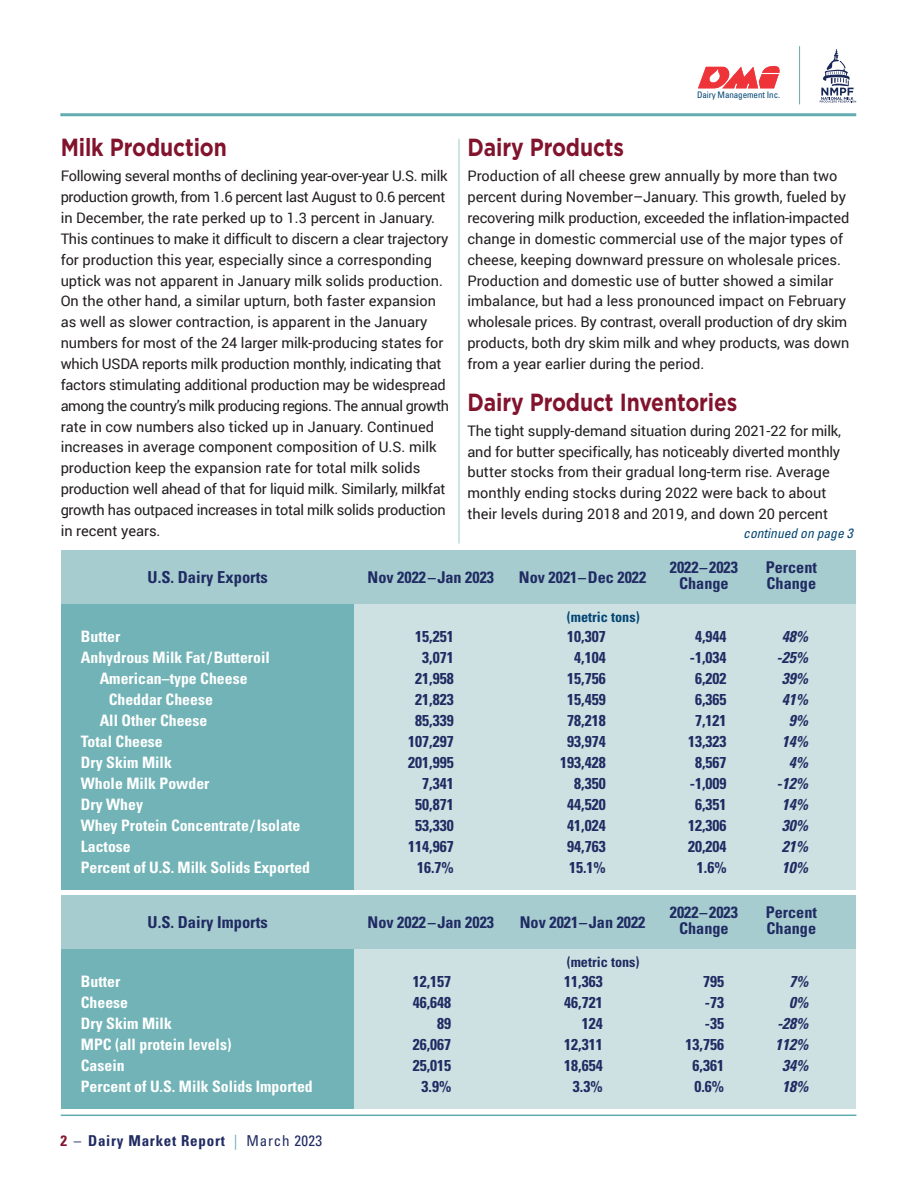
<style>
.page{position:relative;width:918px;height:1188px;background:#fff}
.page>*{position:absolute;margin:0;border:0;box-sizing:border-box;transform-origin:0 0}
.t1{font:700 24.75px "Gotham";letter-spacing:-.005em;color:#82132d;scale:.85 1}
.t2{font:700 condensed 16.5px "Univers";color:#1f2b62}
.t3{font:700 condensed 16.2px/15.8px "Univers";color:#1f2b62;text-align:center}
.t4{font:700 condensed 15.75px/21px "Univers";color:#1f2b62;text-align:right}
.t5{font:700 condensed 15.75px/21px "Univers";color:#fff}
.t6{font:italic 700 condensed 15.75px/21px "Univers LT Std";color:#1f2b62;text-align:right}
.t7{font:700 condensed 15px "Univers";letter-spacing:.05em;color:#1f2b62}
.t8{font:14.55px/20.9px "Roboto";color:#231f20}
.t9{font:700 condensed 14.25px "Univers";color:#014473}
.t10{font:700 condensed 14.25px "Univers";color:#1f2b62}
.t11{font:italic condensed 13.5px "Univers LT Std";color:#014473}
.t12{font:condensed 9px "Univers";letter-spacing:-.01em;color:#014473}
.s1{color:#82132d}
.s2{font-weight:400}
.s3{font-weight:400;color:#62acb0}
</style>
<div class="page">
<hr style="left:60px;top:113px;width:796px;height:3px;background:#62acb0">
<svg style="left:820px;top:49px;width:36px;height:54px"></svg>
<svg style="left:698px;top:66px;width:82px;height:22px"></svg>
<hr style="left:799px;top:46px;width:1px;height:58px;background:#62acb0">
<hr style="left:459px;top:139px;width:1px;height:405px;background:#9fc8cb">
<hr style="left:61px;top:1115px;width:795px;height:1px;background:#62acb0">
<div style="left:343px;top:603px;width:513px;height:286px;background:#cde1e2"></div>
<div style="left:61px;top:603px;width:293px;height:287px;background:#71b3b6"></div>
<div style="left:343px;top:895px;width:513px;height:214px;background:#cde1e2"></div>
<div style="left:61px;top:895px;width:293px;height:214px;background:#71b3b6"></div>
<div style="left:61px;top:550px;width:795px;height:54px;background:#a6cccf"></div>
<div style="left:61px;top:895px;width:795px;height:54px;background:#a6cccf"></div>
<h1 class="t1" style="left:61px;top:138px;width:197px">Milk Production</h1>
<p class="t8" style="left:61px;top:165px;width:390px">Following several months of declining year-over-year U.S. milk production growth, from 1.6 percent last August to 0.6 percent in December, the rate perked up to 1.3 percent in January.<br>This continues to make it difficult to discern a clear trajectory for production this year, especially since a corresponding uptick was not apparent in January milk solids production.<br>On the other hand, a similar upturn, both faster expansion as well as slower contraction, is apparent in the January numbers for most of the 24 larger milk-producing states for which USDA reports milk production monthly, indicating that factors stimulating additional production may be widespread among the country’s milk producing regions. The annual growth rate in cow numbers also ticked up in January. Continued increases in average component composition of U.S. milk production keep the expansion rate for total milk solids production well ahead of that for liquid milk. Similarly, milkfat growth has outpaced increases in total milk solids production in recent years.</p>
<p class="t12" style="left:697px;top:92px;width:85px">Dairy Management Inc.</p>
<h1 class="t1" style="left:467px;top:138px;width:186px">Dairy Products</h1>
<p class="t8" style="left:467px;top:165px;width:383px">Production of all cheese grew annually by more than two percent during November–January. This growth, fueled by recovering milk production, exceeded the inflation-impacted change in domestic commercial use of the major types of cheese, keeping downward pressure on wholesale prices.<br>Production and domestic use of butter showed a similar imbalance, but had a less pronounced impact on February wholesale prices. By contrast, overall production of dry skim products, both dry skim milk and whey products, was down from a year earlier during the period.</p>
<h1 class="t1" style="left:467px;top:393px;width:319px">Dairy Product Inventories</h1>
<p class="t8" style="left:467px;top:420px;width:375px">The tight supply-demand situation during 2021-22 for milk, and for butter specifically, has noticeably diverted monthly butter stocks from their gradual long-term rise. Average monthly ending stocks during 2022 were back to about their levels during 2018 and 2019, and down 20 percent</p>
<p class="t11" style="left:743px;top:528px;width:111px">continued on page 3</p>
<p class="t2" style="left:148px;top:571px;width:122px">U.S. Dairy Exports</p>
<p class="t3" style="left:368px;top:571px;width:128px">Nov 2022–Jan 2023</p>
<p class="t3" style="left:519px;top:571px;width:129px">Nov 2021–Dec 2022</p>
<p class="t3" style="left:670px;top:562px;width:70px">2022–2023<br>Change</p>
<p class="t3" style="left:766px;top:562px;width:53px;text-align:left">Percent<br>Change</p>
<p class="t5" style="left:81px;top:628px;width:41px">Butter</p>
<p class="t5" style="left:81px;top:649px;width:190px">Anhydrous Milk Fat / Butteroil</p>
<p class="t5" style="left:100px;top:670px;width:149px">American–type Cheese</p>
<p class="t5" style="left:109px;top:691px;width:106px">Cheddar Cheese</p>
<p class="t5" style="left:100px;top:712px;width:109px">All Other Cheese</p>
<p class="t5" style="left:81px;top:733px;width:83px">Total Cheese</p>
<p class="t5" style="left:81px;top:754px;width:92px">Dry Skim Milk</p>
<p class="t5" style="left:81px;top:775px;width:130px">Whole Milk Powder</p>
<p class="t5" style="left:81px;top:796px;width:64px">Dry Whey</p>
<p class="t5" style="left:81px;top:817px;width:221px">Whey Protein Concentrate/ Isolate</p>
<p class="t5" style="left:81px;top:838px;width:51px">Lactose</p>
<p class="t5" style="left:81px;top:859px;width:231px">Percent of U.S. Milk Solids Exported</p>
<p class="t9" style="left:567px;top:612px;width:74px">(metric tons)</p>
<p class="t4" style="left:408px;top:628px;width:47px">15,251<br>3,071<br>21,958<br>21,823<br>85,339<br>107,297<br>201,995<br>7,341<br>50,871<br>53,330<br>114,967<br>16.7%</p>
<p class="t4" style="left:560px;top:628px;width:47px">10,307<br>4,104<br>15,756<br>15,459<br>78,218<br>93,974<br>193,428<br>8,350<br>44,520<br>41,024<br>94,763<br>15.1%</p>
<p class="t4" style="left:688px;top:628px;width:40px;text-align:center">4,944 -1,034<br>6,202<br>6,365<br>7,121<br>13,323<br>8,567 -1,009<br>6,351<br>12,306<br>20,204<br>1.6%</p>
<p class="t6" style="left:777px;top:626px;width:33px">48% -25%<br>39%<br>41%<br>9%<br>14%<br>4% -12%<br>14%<br>30%<br>21%<br>10%</p>
<p class="t2" style="left:148px;top:916px;width:122px">U.S. Dairy Imports</p>
<p class="t3" style="left:368px;top:916px;width:128px">Nov 2022–Jan 2023</p>
<p class="t3" style="left:520px;top:916px;width:127px">Nov 2021–Jan 2022</p>
<p class="t3" style="left:670px;top:906px;width:70px">2022–2023<br>Change</p>
<p class="t3" style="left:766px;top:906px;width:53px;text-align:left">Percent<br>Change</p>
<p class="t10" style="left:567px;top:957px;width:74px">(metric tons)</p>
<p class="t5" style="left:81px;top:973px;width:233px">Butter<br>Cheese<br>Dry Skim Milk<br>MPC (all protein levels)<br>Casein<br>Percent of U.S. Milk Solids Imported</p>
<p class="t4" style="left:413px;top:973px;width:40px">12,157<br>46,648<br>89<br>26,067<br>25,015<br>3.9%</p>
<p class="t4" style="left:564px;top:973px;width:40px">11,363<br>46,721<br>124<br>12,311<br>18,654<br>3.3%</p>
<p class="t7" style="left:61px;top:1135px;width:263px"><span class="s1">2</span> <span class="s2">–</span> Dairy Market Report <span class="s3">|</span> <span class="s2">March 2023</span></p>
<p class="t4" style="left:686px;top:973px;width:40px">795 -73 -35<br>13,756<br>6,361<br>0.6%</p>
<p class="t6" style="left:775px;top:971px;width:35px">7%<br>0% -28%<br>112%<br>34%<br>18%</p>
</div>
